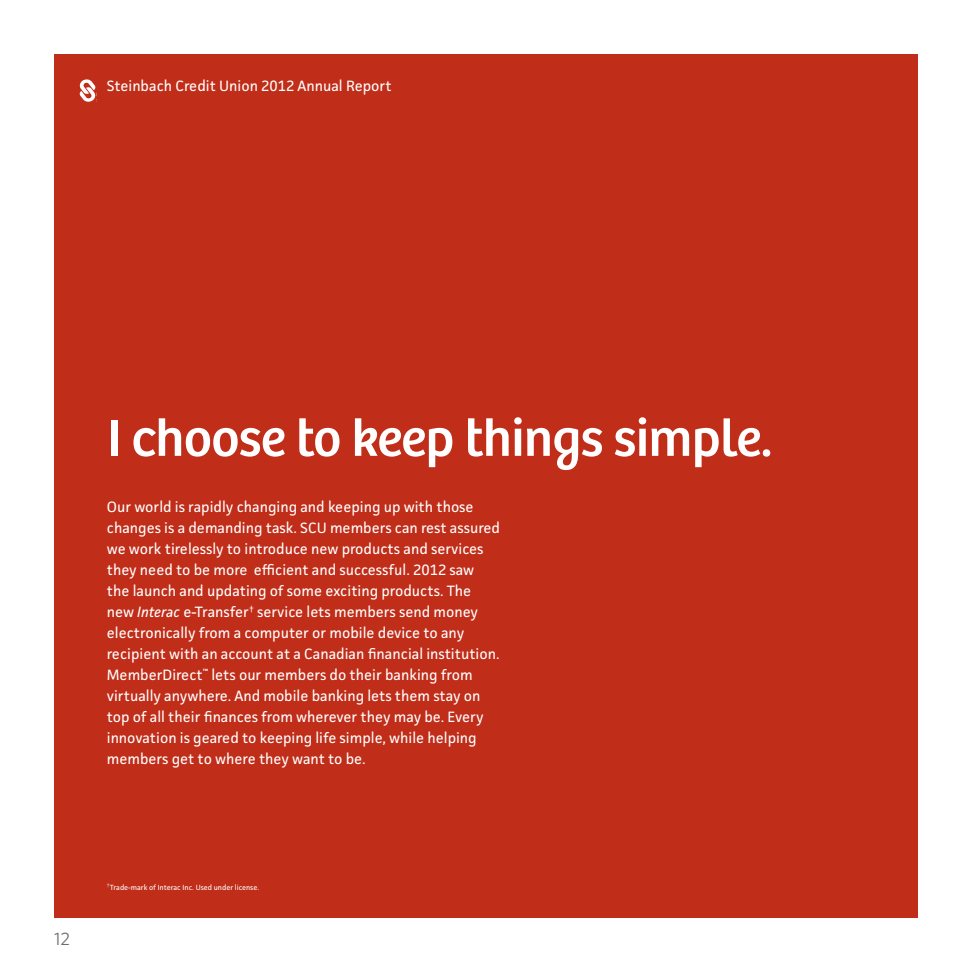
<style>
.page{position:relative;width:972px;height:972px;background:#fff}
.page>*{position:absolute;margin:0;border:0;box-sizing:border-box;transform-origin:0 0}
.t1{font:54px "Bree";letter-spacing:-.01em;color:#fff}
.t2{font:18px "Whitney";color:#6c6d70}
.Body_Copy{font:15px/21px "Facit";color:#fff}
.Body_Copy-2{font:7.5px "Facit";color:#fff}
.s1{font-style:italic}
</style>
<div class="page">
<div style="left:54px;top:54px;width:864px;height:864px;background:#c02d19"></div>
<svg style="left:80px;top:79px;width:16px;height:23px"></svg>
<p class="Body_Copy" style="left:107px;top:75px;width:286px">Steinbach Credit Union 2012 Annual Report</p>
<p class="t1" style="left:107px;top:406px;width:667px">I choose to keep things simple.</p>
<p class="Body_Copy" style="left:107px;top:496px;width:395px">Our world is rapidly changing and keeping up with those changes is a demanding task. SCU members can rest assured we work tirelessly to introduce new products and services they need to be more efficient and successful. 2012 saw the launch and updating of some exciting products. The new <span class="s1">Interac</span> e-Transfer<sup>†</sup> service lets members send money electronically from a computer or mobile device to any recipient with an account at a Canadian financial institution.<br>MemberDirect<sup>™</sup> lets our members do their banking from virtually anywhere. And mobile banking lets them stay on top of all their finances from wherever they may be. Every innovation is geared to keeping life simple, while helping members get to where they want to be.</p>
<p class="t2" style="left:54px;top:927px;width:18px">12</p>
<p class="Body_Copy-2" style="left:107px;top:883px;width:154px"><sup>†</sup>Trade-mark of Interac Inc. Used under license.</p>
</div>
